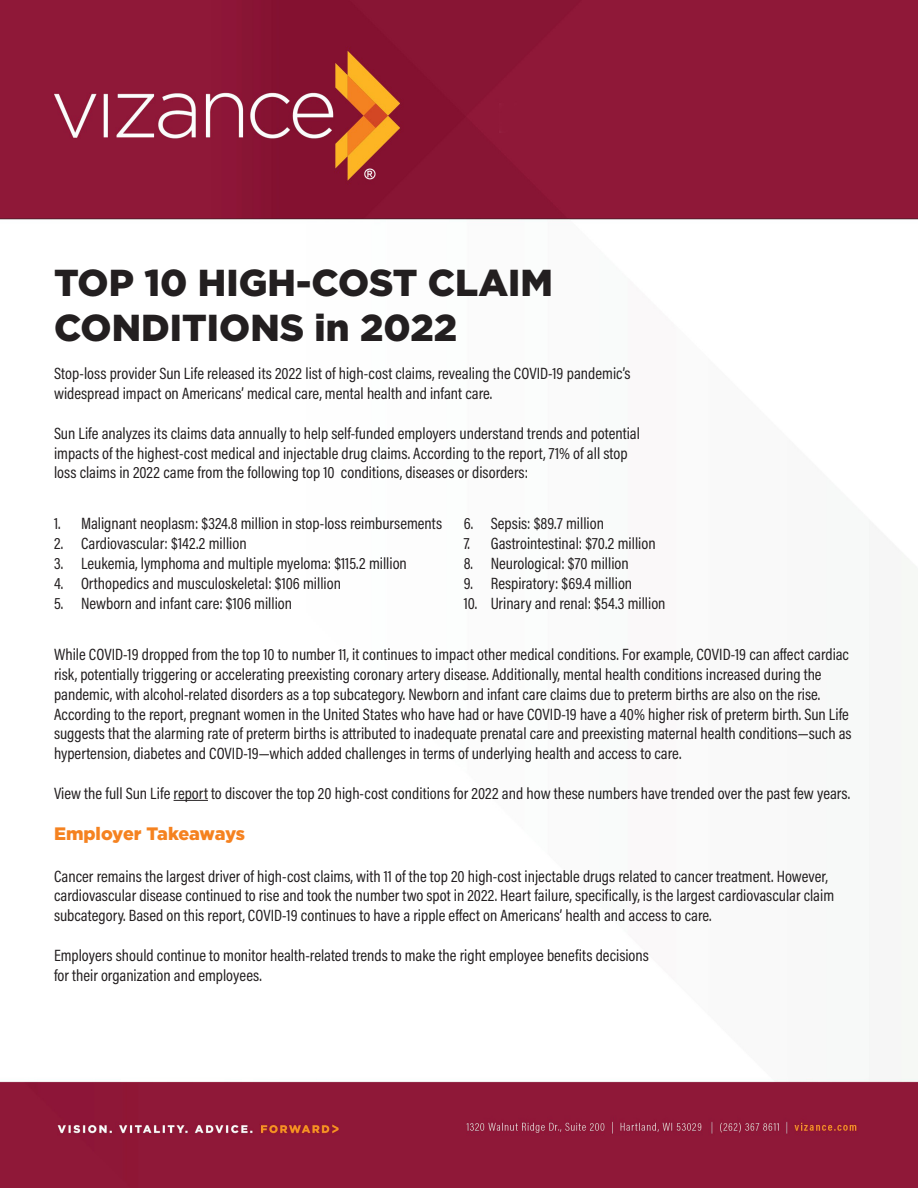
<style>
.page{position:relative;width:918px;height:1188px;background:#fff}
.page>*{position:absolute;margin:0;border:0;box-sizing:border-box;transform-origin:0 0}
.t1{font:900 37.5px/45px "Gotham";color:#231f20}
.t2{font:900 18px "Gotham";letter-spacing:-.02em;color:#f58220}
.t3{font:16.5px/19.8px "Acumin Variable Concept";color:#231f20}
</style>
<div class="page">
<img style="left:0;top:217px;width:918px;height:971px">
<img style="left:0;top:0;width:918px;height:217px">
<hr style="left:174px;top:800px;width:34px;height:1px;background:#231f20">
<p class="t1" style="left:54px;top:260px;width:501px">TOP 10 HIGH-COST CLAIM<br>CONDITIONS in 2022</p>
<p class="t3" style="left:54px;top:363px;width:578px">Stop-loss provider Sun Life released its 2022 list of high-cost claims, revealing the COVID-19 pandemic’s</p>
<p class="t3" style="left:54px;top:383px;width:440px">widespread impact on Americans’ medical care, mental health and infant care.</p>
<p class="t3" style="left:54px;top:422px;width:587px">Sun Life analyzes its claims data annually to help self-funded employers understand trends and potential</p>
<p class="t3" style="left:54px;top:442px;width:575px">impacts of the highest-cost medical and injectable drug claims. According to the report, 71% of all stop loss claims in 2022 came from the following top 10 conditions, diseases or disorders:</p>
<p class="t3" style="left:54px;top:513px;width:390px">1. Malignant neoplasm: $324.8 million in stop-loss reimbursements</p>
<p class="t3" style="left:54px;top:533px;width:194px">2. Cardiovascular: $142.2 million</p>
<p class="t3" style="left:54px;top:553px;width:354px">3. Leukemia, lymphoma and multiple myeloma: $115.2 million</p>
<p class="t3" style="left:54px;top:573px;width:289px">4. Orthopedics and musculoskeletal: $106 million</p>
<p class="t3" style="left:54px;top:592px;width:240px">5. Newborn and infant care: $106 million</p>
<p class="t3" style="left:464px;top:513px;width:142px">6. Sepsis: $89.7 million</p>
<p class="t3" style="left:464px;top:533px;width:194px">7. Gastrointestinal: $70.2 million</p>
<p class="t3" style="left:464px;top:553px;width:167px">8. Neurological: $70 million</p>
<p class="t3" style="left:464px;top:573px;width:170px">9. Respiratory: $69.4 million</p>
<p class="t3" style="left:464px;top:592px;width:203px">10. Urinary and renal: $54.3 million</p>
<p class="t3" style="left:54px;top:644px;width:799px">While COVID-19 dropped from the top 10 to number 11, it continues to impact other medical conditions. For example, COVID-19 can affect cardiac risk, potentially triggering or accelerating preexisting coronary artery disease. Additionally, mental health conditions increased during the pandemic, with alcohol-related disorders as a top subcategory. Newborn and infant care claims due to preterm births are also on the rise.<br>According to the report, pregnant women in the United States who have had or have COVID-19 have a 40% higher risk of preterm birth. Sun Life suggests that the alarming rate of preterm births is attributed to inadequate prenatal care and preexisting maternal health conditions—such as hypertension, diabetes and COVID-19—which added challenges in terms of underlying health and access to care.</p>
<p class="t3" style="left:54px;top:782px;width:798px">View the full Sun Life report to discover the top 20 high-cost conditions for 2022 and how these numbers have trended over the past few years.</p>
<p class="t2" style="left:54px;top:821px;width:193px">Employer Takeaways</p>
<p class="t3" style="left:54px;top:865px;width:782px">Cancer remains the largest driver of high-cost claims, with 11 of the top 20 high-cost injectable drugs related to cancer treatment. However, cardiovascular disease continued to rise and took the number two spot in 2022. Heart failure, specifically, is the largest cardiovascular claim subcategory. Based on this report, COVID-19 continues to have a ripple effect on Americans’ health and access to care.</p>
<p class="t3" style="left:54px;top:944px;width:597px">Employers should continue to monitor health-related trends to make the right employee benefits decisions</p>
<p class="t3" style="left:54px;top:964px;width:210px">for their organization and employees.</p>
</div>
